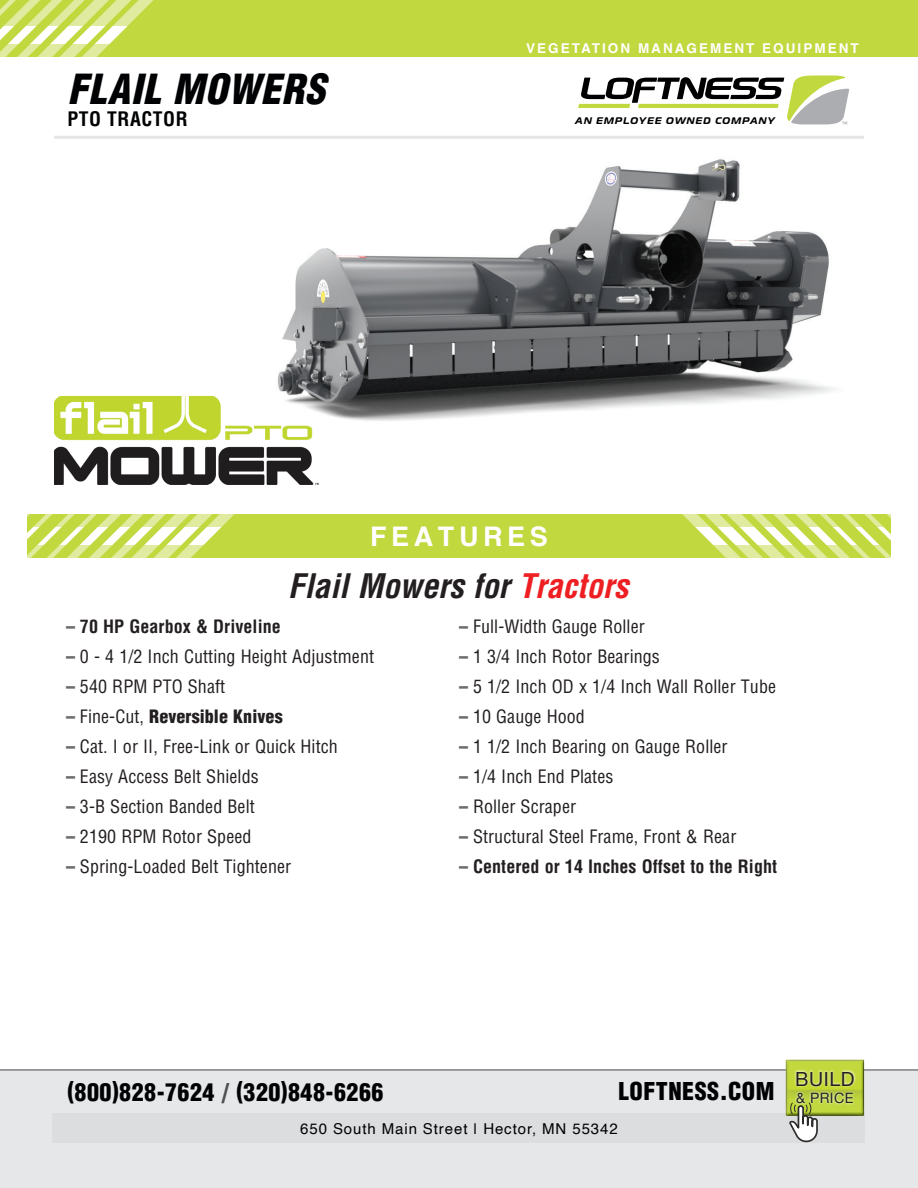
<style>
.page{position:relative;width:918px;height:1188px;background:#fff}
.page>*{position:absolute;margin:0;border:0;box-sizing:border-box;transform-origin:0 0}
.t1{font:italic 900 condensed 40.5px "Helvetica";letter-spacing:.02em;color:#010203}
.t2{font:italic 700 condensed 33px "Helvetica";color:#231f20}
.t3{font:700 27px "Helvetica";letter-spacing:.17em;color:#fff}
.t4{font:900 condensed 24px "Helvetica";letter-spacing:.02em;color:#010203}
.t5{font:700 condensed 19.5px "Helvetica";letter-spacing:.03em;color:#010203}
.t6{font:19.5px "Helvetica Neue";letter-spacing:.03em;color:#231f20}
.t7{font:condensed 18px "Helvetica";letter-spacing:.005em;color:#231f20}
.t8{font:700 condensed 18px "Helvetica";letter-spacing:.005em;color:#231f20}
.t9{font:900 condensed 18px "Helvetica";letter-spacing:.005em;color:#231f20}
.t10{font:15px "Helvetica";letter-spacing:.06em;color:#010203}
.t11{font:14.25px "Helvetica Neue";letter-spacing:.03em;color:#231f20}
.t12{font:700 13.5px "Helvetica";letter-spacing:.15em;color:#fff}
.t13{font:italic 700 9.6px "Magistral";letter-spacing:.115em;color:#000}
.s1{color:#ee1f23}
.s2{font-weight:900;font-stretch:normal;color:#6c6d70}
.s3{font-stretch:normal;color:#6c6d70}
.s4{font-weight:400}
.s5{color:#4d4f51}
</style>
<div class="page">
<img style="left:277px;top:159px;width:557px;height:262px">
<div style="left:0;top:1069px;width:918px;height:119px;background:#e6e7e9"></div>
<div style="left:52px;top:1114px;width:814px;height:29px;background:#dcdddf"></div>
<svg style="left:578px;top:75px;width:271px;height:49px"></svg>
<div style="left:0;top:0;width:918px;height:57px;background:#c2d83f"></div>
<hr style="left:54px;top:136px;width:810px;height:3px;background:#e4e5e7">
<div style="left:27px;top:515px;width:864px;height:43px;background:#c2d83f"></div>
<svg style="left:27px;top:527px;width:195px;height:18px"></svg>
<svg style="left:695px;top:527px;width:196px;height:18px"></svg>
<svg style="left:27px;top:515px;width:864px;height:12px"></svg>
<svg style="left:27px;top:545px;width:864px;height:13px"></svg>
<svg style="left:0;top:26px;width:128px;height:18px"></svg>
<svg style="left:0;top:0;width:154px;height:26px"></svg>
<svg style="left:0;top:44px;width:110px;height:13px"></svg>
<div style="left:783px;top:1059px;width:81px;height:58px;background:#788924;opacity:.75"></div>
<div style="left:794px;top:1069px;width:63px;height:36px;background:#fff;opacity:.89"></div>
<svg style="left:789px;top:1102px;width:30px;height:41px"></svg>
<img style="left:54px;top:396px;width:265px;height:89px">
<h1 class="t1" style="left:68px;top:63px;width:259px">FLAIL MOWERS</h1>
<p class="t5" style="left:68px;top:107px;width:122px">PTO TRACTOR</p>
<p class="t12" style="left:526px;top:40px;width:334px">VEGETATION MANAGEMENT EQUIPMENT</p>
<p class="t13" style="left:575px;top:115px;width:201px">AN EMPLOYEE OWNED COMPANY</p>
<h3 class="t3" style="left:370px;top:520px;width:179px">FEATURES</h3>
<h2 class="t2" style="left:288px;top:565px;width:342px">Flail Mowers for <span class="s1">Tractors</span></h2>
<p class="t8" style="left:66px;top:616px;width:216px"><span class="s2">–</span> 70 HP Gearbox &amp; Driveline</p>
<p class="t7" style="left:66px;top:646px;width:310px"><span class="s2">–</span> 0 - 4 1/2 Inch Cutting Height Adjustment</p>
<p class="t7" style="left:66px;top:676px;width:161px"><span class="s2">–</span> 540 RPM PTO Shaft</p>
<p class="t9" style="left:66px;top:705px;width:218px"><span class="s3">–</span> <span class="s4">Fine-Cut,</span> Reversible Knives</p>
<p class="t7" style="left:66px;top:736px;width:273px"><span class="s2">–</span> Cat. I or II, Free-Link or Quick Hitch</p>
<p class="t7" style="left:66px;top:766px;width:194px"><span class="s2">–</span> Easy Access Belt Shields</p>
<p class="t7" style="left:66px;top:795px;width:190px"><span class="s2">–</span> 3-B Section Banded Belt</p>
<p class="t7" style="left:66px;top:825px;width:187px"><span class="s2">–</span> 2190 RPM Rotor Speed</p>
<p class="t7" style="left:66px;top:855px;width:227px"><span class="s2">–</span> Spring-Loaded Belt Tightener</p>
<p class="t7" style="left:459px;top:615px;width:187px"><span class="s2">–</span> Full-Width Gauge Roller</p>
<p class="t7" style="left:459px;top:645px;width:202px"><span class="s2">–</span> 1 3/4 Inch Rotor Bearings</p>
<p class="t7" style="left:459px;top:675px;width:319px"><span class="s2">–</span> 5 1/2 Inch OD x 1/4 Inch Wall Roller Tube</p>
<p class="t7" style="left:459px;top:705px;width:127px"><span class="s2">–</span> 10 Gauge Hood</p>
<p class="t7" style="left:459px;top:735px;width:270px"><span class="s2">–</span> 1 1/2 Inch Bearing on Gauge Roller</p>
<p class="t7" style="left:459px;top:765px;width:156px"><span class="s2">–</span> 1/4 Inch End Plates</p>
<p class="t7" style="left:459px;top:795px;width:119px"><span class="s2">–</span> Roller Scraper</p>
<p class="t7" style="left:459px;top:825px;width:279px"><span class="s2">–</span> Structural Steel Frame, Front &amp; Rear</p>
<p class="t8" style="left:459px;top:855px;width:320px"><span class="s2">–</span> Centered or 14 Inches Offset to the Right</p>
<h3 class="t4" style="left:68px;top:1077px;width:317px">(800)828-7624 <span class="s5">/</span> (320)848-6266</h3>
<h3 class="t4" style="left:619px;top:1076px;width:157px">LOFTNESS.COM</h3>
<p class="t10" style="left:300px;top:1117px;width:319px">650 South Main Street | Hector, MN 55342</p>
<p class="t6" style="left:795px;top:1065px;width:61px">BUILD</p>
<p class="t11" style="left:796px;top:1087px;width:59px">&amp; PRICE</p>
</div>
